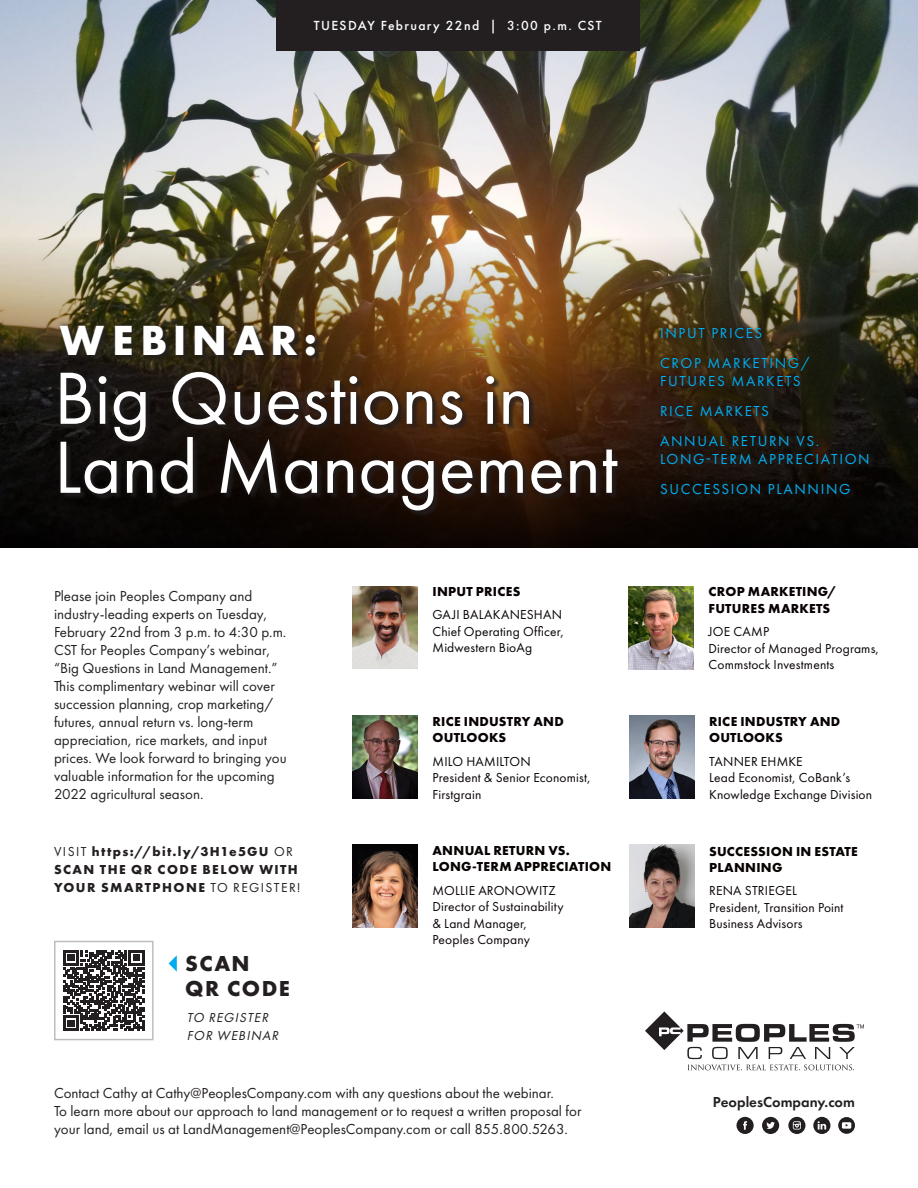
<style>
.page{position:relative;width:918px;height:1188px;background:#fff}
.page>*{position:absolute;margin:0;border:0;box-sizing:border-box;transform-origin:0 0}
.t1{font:76.65px "Futura PT";color:#fff}
.t2{font:700 43.8px "Futura PT";letter-spacing:.14em;color:#fff}
.t3{font:700 22.5px "Futura PT";letter-spacing:.065em;color:#231f20}
.t4{font:15px/18px "Futura PT";color:#231f20}
.t5{font:15px "Futura PT";letter-spacing:.11em;color:#00aeef}
.t6{font:600 15px "Futura PT";color:#231f20}
.t7{font:500 13.65px "Futura PT";letter-spacing:.1em;color:#fff}
.t8{font:13.5px/16.5px "Futura PT";letter-spacing:.01em;color:#080302}
.t9{font:700 13.5px/16.5px "Futura PT";letter-spacing:.015em;color:#080302}
.t10{font:700 13.5px/18px "Futura PT";letter-spacing:.105em;color:#231f20}
.t11{font:italic 13.5px "Futura PT";color:#231f20}
.s1{font-weight:400}
</style>
<div class="page">
<svg style="left:645px;top:1011px;width:219px;height:59px"></svg>
<svg style="left:762px;top:1117px;width:17px;height:17px"></svg>
<svg style="left:788px;top:1117px;width:17px;height:17px"></svg>
<svg style="left:737px;top:1117px;width:17px;height:17px"></svg>
<svg style="left:813px;top:1117px;width:17px;height:17px"></svg>
<svg style="left:838px;top:1117px;width:17px;height:17px"></svg>
<img style="left:0;top:0;width:918px;height:234px">
<div style="left:276px;top:0;width:364px;height:50px;background:#231f20"></div>
<img style="left:0;top:234px;width:918px;height:313px">
<div style="left:56px;top:320px;width:567px;height:195px;background:#231f20;opacity:.75"></div>
<div style="left:661px;top:328px;width:213px;height:172px;background:#231f20;opacity:.75"></div>
<div style="left:658px;top:325px;width:213px;height:172px;background:#231f20;opacity:.75"></div>
<img style="left:628px;top:586px;width:66px;height:83px">
<img style="left:352px;top:586px;width:66px;height:83px">
<img style="left:352px;top:845px;width:66px;height:83px">
<img style="left:629px;top:845px;width:65px;height:83px">
<img style="left:352px;top:716px;width:66px;height:83px">
<img style="left:629px;top:716px;width:65px;height:83px">
<svg style="left:63px;top:950px;width:81px;height:81px"></svg>
<div style="left:54px;top:941px;width:100px;height:99px;border:2px solid #bcbdc0"></div>
<svg style="left:169px;top:955px;width:8px;height:17px"></svg>
<p class="t7" style="left:314px;top:18px;width:289px">TUESDAY February 22nd | 3:00 p.m. CST</p>
<p class="t2" style="left:60px;top:312px;width:259px">WEBINAR:</p>
<p class="t1" style="left:54px;top:353px;width:482px">Big Questions in</p>
<p class="t1" style="left:54px;top:422px;width:565px">Land Management</p>
<p class="t4" style="left:54px;top:587px;width:234px">Please join Peoples Company and industry-leading experts on Tuesday, February 22nd from 3 p.m. to 4:30 p.m.<br>CST for Peoples Company’s webinar, “Big Questions in Land Management.” This complimentary webinar will cover succession planning, crop marketing/ futures, annual return vs. long-term appreciation, rice markets, and input prices. We look forward to bringing you valuable information for the upcoming 2022 agricultural season.</p>
<p class="t10" style="left:54px;top:842px;width:248px"><span class="s1">VISIT</span> https://bit.ly/3H1e5GU <span class="s1">OR<br></span>SCAN THE QR CODE BELOW WITH<br>YOUR SMARTPHONE <span class="s1">TO REGISTER!</span></p>
<p class="t3" style="left:185px;top:949px;width:66px">SCAN</p>
<p class="t3" style="left:185px;top:974px;width:106px">QR CODE</p>
<p class="t11" style="left:187px;top:1009px;width:86px">TO REGISTER</p>
<p class="t11" style="left:187px;top:1027px;width:96px">FOR WEBINAR</p>
<p class="t9" style="left:433px;top:583px;width:89px">INPUT PRICES</p>
<p class="t8" style="left:433px;top:606px;width:133px">GAJI BALAKANESHAN<br>Chief Operating Officer,<br>Midwestern BioAg</p>
<p class="t9" style="left:433px;top:713px;width:133px">RICE INDUSTRY AND</p>
<p class="t9" style="left:433px;top:729px;width:75px">OUTLOOKS</p>
<p class="t8" style="left:433px;top:753px;width:160px">MILO HAMILTON<br>President &amp; Senior Economist,<br>Firstgrain</p>
<p class="t9" style="left:433px;top:842px;width:139px">ANNUAL RETURN VS.</p>
<p class="t9" style="left:433px;top:858px;width:180px">LONG-TERM APPRECIATION</p>
<p class="t8" style="left:433px;top:882px;width:132px">MOLLIE ARONOWITZ<br>Director of Sustainability</p>
<p class="t8" style="left:433px;top:915px;width:96px">&amp; Land Manager,</p>
<p class="t8" style="left:433px;top:931px;width:99px">Peoples Company</p>
<p class="t4" style="left:54px;top:1084px;width:529px">Contact Cathy at Cathy@PeoplesCompany.com with any questions about the webinar.<br>To learn more about our approach to land management or to request a written proposal for your land, email us at LandManagement@PeoplesCompany.com or call 855.800.5263.</p>
<p class="t5" style="left:660px;top:324px;width:104px">INPUT PRICES</p>
<p class="t5" style="left:660px;top:354px;width:151px">CROP MARKETING/</p>
<p class="t5" style="left:660px;top:372px;width:142px">FUTURES MARKETS</p>
<p class="t5" style="left:660px;top:402px;width:110px">RICE MARKETS</p>
<p class="t5" style="left:660px;top:432px;width:161px">ANNUAL RETURN VS.</p>
<p class="t5" style="left:660px;top:450px;width:211px">LONG-TERM APPRECIATION</p>
<p class="t5" style="left:660px;top:480px;width:192px">SUCCESSION PLANNING</p>
<p class="t9" style="left:709px;top:583px;width:130px">CROP MARKETING/<br>FUTURES MARKETS</p>
<p class="t8" style="left:709px;top:623px;width:172px">JOE CAMP<br>Director of Managed Programs,</p>
<p class="t8" style="left:709px;top:656px;width:127px">Commstock Investments</p>
<p class="t9" style="left:709px;top:713px;width:133px">RICE INDUSTRY AND</p>
<p class="t9" style="left:709px;top:729px;width:75px">OUTLOOKS</p>
<p class="t8" style="left:709px;top:753px;width:165px">TANNER EHMKE<br>Lead Economist, CoBank’s<br>Knowledge Exchange Division</p>
<p class="t9" style="left:709px;top:842px;width:150px">SUCCESSION IN ESTATE<br>PLANNING</p>
<p class="t8" style="left:709px;top:882px;width:89px">RENA STRIEGEL</p>
<p class="t8" style="left:709px;top:899px;width:136px">President, Transition Point</p>
<p class="t8" style="left:709px;top:915px;width:95px">Business Advisors</p>
<p class="t6" style="left:713px;top:1093px;width:144px">PeoplesCompany.com</p>
</div>
